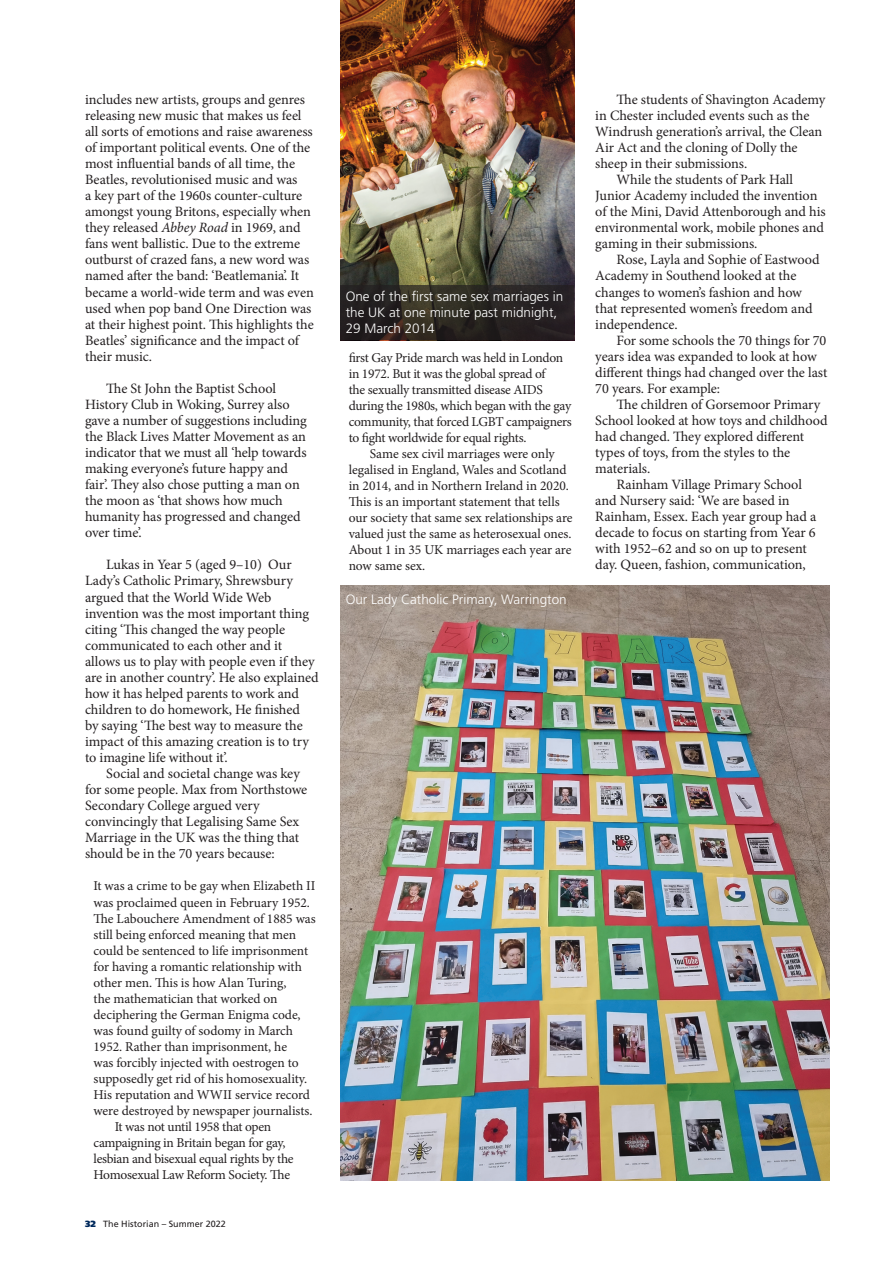
<style>
.page{position:relative;width:893px;height:1263px;background:#fff}
.page>*{position:absolute;margin:0;border:0;box-sizing:border-box;transform-origin:0 0}
.Haz_Body_text{font:14.25px/16px "Minion Pro";letter-spacing:-.005em;color:#231f20}
.Haz_Body_text-2{font:13.5px/16px "Minion Pro";letter-spacing:-.015em;color:#231f20}
.Haz_body_text_1st_pa{font:13.5px/16px "Minion Pro";letter-spacing:-.005em;color:#231f20}
.Haz_Body_text_2{font:300 13.5px/16.2px "Frutiger";color:#fff}
.t1{font:9px "Frutiger";color:#231f20}
.s1{font-style:italic}
.s2{font-weight:900;color:#00295c}
</style>
<div class="page">
<img style="left:340px;top:0;width:234px;height:286px">
<svg style="left:340px;top:286px;width:234px;height:54px;background:#292421"></svg>
<img style="left:340px;top:586px;width:489px;height:594px">
<p class="Haz_Body_text" style="left:85px;top:91px;width:230px">includes new artists, groups and genres releasing new music that makes us feel all sorts of emotions and raise awareness of important political events. One of the most influential bands of all time, the Beatles, revolutionised music and was<br>a key part of the 1960s counter-culture amongst young Britons, especially when they released <span class="s1">Abbey Road</span> in 1969, and fans went ballistic. Due to the extreme outburst of crazed fans, a new word was named after the band: ‘Beatlemania’. It became a world-wide term and was even used when pop band One Direction was at their highest point. This highlights the Beatles’ significance and the impact of their music.</p>
<p class="Haz_Body_text" style="left:85px;top:380px;width:223px;text-indent:21px">The St John the Baptist School History Club in Woking, Surrey also gave a number of suggestions including the Black Lives Matter Movement as an indicator that we must all ‘help towards making everyone’s future happy and fair’. They also chose putting a man on the moon as ‘that shows how much humanity has progressed and changed over time’.</p>
<p class="Haz_Body_text" style="left:85px;top:557px;width:235px;text-indent:21px">Lukas in Year 5 (aged 9–10) Our Lady’s Catholic Primary, Shrewsbury argued that the World Wide Web invention was the most important thing citing ‘This changed the way people communicated to each other and it allows us to play with people even if they are in another country’. He also explained how it has helped parents to work and children to do homework, He finished<br>by saying ‘The best way to measure the impact of this amazing creation is to try to imagine life without it’.</p>
<p class="Haz_Body_text" style="left:85px;top:765px;width:224px;text-indent:21px">Social and societal change was key for some people. Max from Northstowe Secondary College argued very convincingly that Legalising Same Sex Marriage in the UK was the thing that should be in the 70 years because:</p>
<p class="Haz_body_text_1st_pa" style="left:94px;top:878px;width:224px">It was a crime to be gay when Elizabeth II was proclaimed queen in February 1952.<br>The Labouchere Amendment of 1885 was still being enforced meaning that men could be sentenced to life imprisonment for having a romantic relationship with other men. This is how Alan Turing,<br>the mathematician that worked on deciphering the German Enigma code, was found guilty of sodomy in March 1952. Rather than imprisonment, he<br>was forcibly injected with oestrogen to supposedly get rid of his homosexuality.<br>His reputation and WWII service record were destroyed by newspaper journalists.</p>
<p class="Haz_Body_text-2" style="left:94px;top:1119px;width:202px;text-align:center">It was not until 1958 that open campaigning in Britain began for gay, lesbian and bisexual equal rights by the Homosexual Law Reform Society. The</p>
<p class="t1" style="left:85px;top:1218px;width:142px"><span class="s2">32</span> The Historian – Summer 2022</p>
<p class="Haz_Body_text_2" style="left:346px;top:288px;width:219px">One of the first same sex marriages in the UK at one minute past midnight,<br>29 March 2014</p>
<p class="Haz_Body_text-2" style="left:349px;top:349px;width:225px">first Gay Pride march was held in London in 1972. But it was the global spread of<br>the sexually transmitted disease AIDS during the 1980s, which began with the gay community, that forced LGBT campaigners to fight worldwide for equal rights.</p>
<p class="Haz_Body_text-2" style="left:349px;top:446px;width:225px;text-indent:21px">Same sex civil marriages were only legalised in England, Wales and Scotland in 2014, and in Northern Ireland in 2020.<br>This is an important statement that tells our society that same sex relationships are valued just the same as heterosexual ones.<br>About 1 in 35 UK marriages each year are now same sex.</p>
<p class="Haz_Body_text_2" style="left:346px;top:591px;width:222px">Our Lady Catholic Primary, Warrington</p>
<p class="Haz_Body_text" style="left:595px;top:91px;width:232px;text-indent:21px">The students of Shavington Academy in Chester included events such as the Windrush generation’s arrival, the Clean Air Act and the cloning of Dolly the sheep in their submissions.</p>
<p class="Haz_Body_text" style="left:595px;top:172px;width:232px;text-indent:21px">While the students of Park Hall Junior Academy included the invention of the Mini, David Attenborough and his environmental work, mobile phones and gaming in their submissions.</p>
<p class="Haz_Body_text" style="left:595px;top:252px;width:226px;text-indent:21px">Rose, Layla and Sophie of Eastwood<br>Academy in Southend looked at the changes to women’s fashion and how that represented women’s freedom and independence.</p>
<p class="Haz_Body_text" style="left:595px;top:332px;width:234px;text-indent:21px">For some schools the 70 things for 70 years idea was expanded to look at how different things had changed over the last 70 years. For example:</p>
<p class="Haz_Body_text" style="left:595px;top:396px;width:234px;text-indent:21px">The children of Gorsemoor Primary<br>School looked at how toys and childhood had changed. They explored different types of toys, from the styles to the materials.</p>
<p class="Haz_Body_text" style="left:595px;top:477px;width:223px;text-indent:21px">Rainham Village Primary School and Nursery said: ‘We are based in Rainham, Essex. Each year group had a decade to focus on starting from Year 6 with 1952–62 and so on up to present day. Queen, fashion, communication,</p>
</div>
